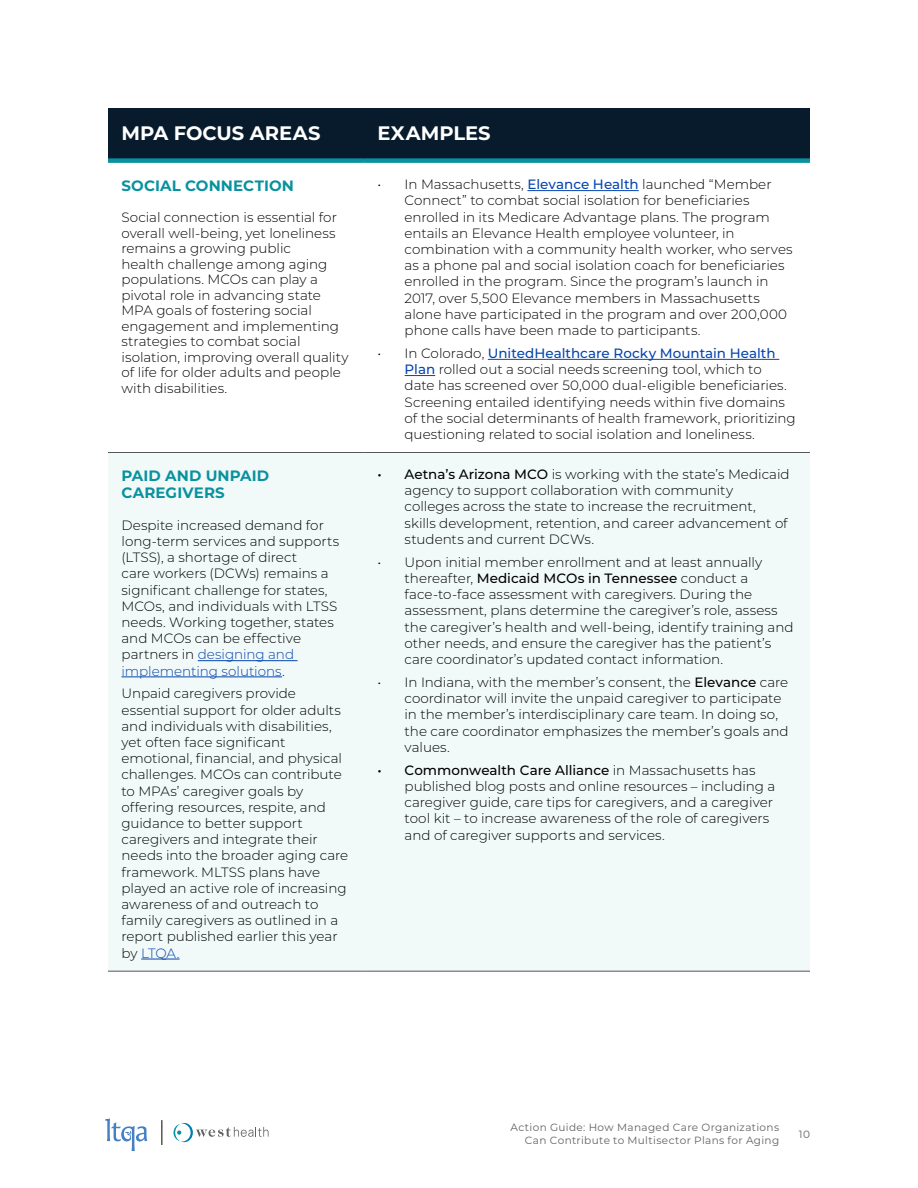
<style>
.page{position:relative;width:918px;height:1188px;background:#fff}
.page>*{position:absolute;margin:0;border:0;box-sizing:border-box;transform-origin:0 0}
.t1{font:700 19.5px "Montserrat";color:#fff}
.t2{font:700 15px/17.2px "Montserrat";letter-spacing:.01em;color:#09929e}
.t3{font:300 13.5px/16.2px "Montserrat";color:#000}
.t4{font:10.5px/12.6px "Montserrat";letter-spacing:.035em;color:#616264;text-align:right}
.s1{font-weight:500;color:#0645ad}
.s2{color:#0645ad}
.s3{font-weight:500}
</style>
<div class="page">
<svg style="left:174px;top:1123px;width:95px;height:19px"></svg>
<svg style="left:162px;top:1120px;width:1px;height:25px"></svg>
<svg style="left:105px;top:1119px;width:42px;height:32px"></svg>
<div style="left:108px;top:108px;width:702px;height:50px;background:#071b2c"></div>
<div style="left:108px;top:453px;width:702px;height:518px;background:#f2f9f9"></div>
<div style="left:108px;top:158px;width:256px;height:5px;background:#09929e"></div>
<div style="left:364px;top:158px;width:446px;height:5px;background:#09929e"></div>
<hr style="left:108px;top:452px;width:256px;height:1px;background:#53585b">
<hr style="left:364px;top:452px;width:446px;height:1px;background:#53585b">
<hr style="left:108px;top:971px;width:256px;height:1px;background:#53585b">
<hr style="left:364px;top:971px;width:446px;height:1px;background:#53585b">
<hr style="left:527px;top:190px;width:112px;height:1px;background:#0645ad">
<hr style="left:488px;top:359px;width:291px;height:1px;background:#0645ad">
<hr style="left:405px;top:375px;width:30px;height:1px;background:#0645ad">
<hr style="left:198px;top:660px;width:100px;height:1px;background:#0645ad">
<hr style="left:122px;top:677px;width:160px;height:1px;background:#0645ad">
<hr style="left:141px;top:959px;width:39px;height:1px;background:#0645ad">
<h1 class="t1" style="left:122px;top:119px;width:201px">MPA FOCUS AREAS</h1>
<h1 class="t1" style="left:378px;top:119px;width:115px">EXAMPLES</h1>
<p class="t2" style="left:122px;top:176px;width:174px">SOCIAL CONNECTION</p>
<p class="t3" style="left:122px;top:209px;width:229px;line-height:15.5px">Social connection is essential for overall well-being, yet loneliness remains a growing public<br>health challenge among aging populations. MCOs can play a pivotal role in advancing state<br>MPA goals of fostering social engagement and implementing strategies to combat social isolation, improving overall quality of life for older adults and people with disabilities.</p>
<p class="t3" style="left:405px;top:176px;width:390px;text-indent:-27px">• In Massachusetts, <span class="s1">Elevance Health</span> launched “Member Connect” to combat social isolation for beneficiaries enrolled in its Medicare Advantage plans. The program entails an Elevance Health employee volunteer, in combination with a community health worker, who serves as a phone pal and social isolation coach for beneficiaries enrolled in the program. Since the program’s launch in 2017, over 5,500 Elevance members in Massachusetts alone have participated in the program and over 200,000 phone calls have been made to participants.</p>
<p class="t3" style="left:405px;top:345px;width:393px;text-indent:-27px">• In Colorado, <span class="s1">UnitedHealthcare Rocky Mountain Health Plan</span> rolled out a social needs screening tool, which to<br>date has screened over 50,000 dual-eligible beneficiaries.<br>Screening entailed identifying needs within five domains of the social determinants of health framework, prioritizing questioning related to social isolation and loneliness.</p>
<p class="t2" style="left:122px;top:466px;width:149px">PAID AND UNPAID<br>CAREGIVERS</p>
<p class="t3" style="left:122px;top:516px;width:219px">Despite increased demand for long-term services and supports (LTSS), a shortage of direct<br>care workers (DCWs) remains a significant challenge for states,<br>MCOs, and individuals with LTSS needs. Working together, states and MCOs can be effective partners in <span class="s2">designing and implementing solutions</span>.</p>
<p class="t3" style="left:122px;top:685px;width:228px">Unpaid caregivers provide essential support for older adults and individuals with disabilities, yet often face significant emotional, financial, and physical challenges. MCOs can contribute to MPAs’ caregiver goals by offering resources, respite, and guidance to better support caregivers and integrate their needs into the broader aging care framework. MLTSS plans have played an active role of increasing awareness of and outreach to family caregivers as outlined in a report published earlier this year by <span class="s2">LTQA.</span></p>
<p class="t3" style="left:405px;top:466px;width:386px;text-indent:-27px"><span class="s3">• Aetna’s Arizona MCO</span> is working with the state’s Medicaid agency to support collaboration with community colleges across the state to increase the recruitment, skills development, retention, and career advancement of students and current DCWs.</p>
<p class="t3" style="left:405px;top:554px;width:390px;text-indent:-27px">• Upon initial member enrollment and at least annually thereafter, <span class="s3">Medicaid MCOs in Tennessee</span> conduct a face-to-face assessment with caregivers. During the assessment, plans determine the caregiver’s role, assess the caregiver’s health and well-being, identify training and other needs, and ensure the caregiver has the patient’s care coordinator’s updated contact information.</p>
<p class="t3" style="left:405px;top:674px;width:386px;text-indent:-27px">• In Indiana, with the member’s consent, the <span class="s3">Elevance</span> care coordinator will invite the unpaid caregiver to participate in the member’s interdisciplinary care team. In doing so, the care coordinator emphasizes the member’s goals and values.</p>
<p class="t3" style="left:405px;top:761px;width:372px;text-indent:-27px"><span class="s3">• Commonwealth Care Alliance</span> in Massachusetts has published blog posts and online resources – including a caregiver guide, care tips for caregivers, and a caregiver tool kit – to increase awareness of the role of caregivers and of caregiver supports and services.</p>
<p class="t4" style="left:511px;top:1121px;width:270px">Action Guide: How Managed Care Organizations<br>Can Contribute to Multisector Plans for Aging</p>
<p class="t4" style="left:799px;top:1127px;width:13px">10</p>
</div>
